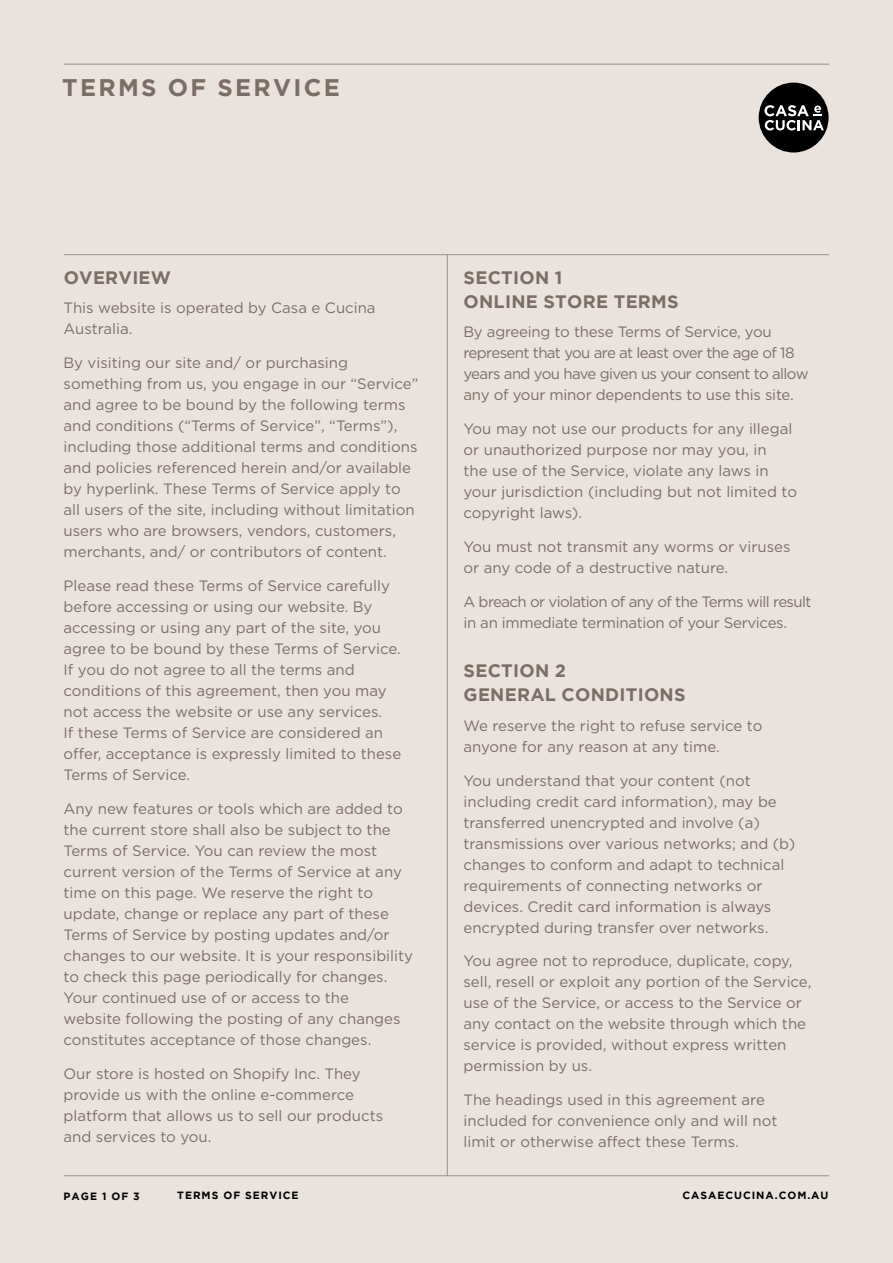
<style>
.page{position:relative;width:893px;height:1263px;background:#eae3dd}
.page>*{position:absolute;margin:0;border:0;box-sizing:border-box;transform-origin:0 0}
.t1{font:700 24px "Gotham";letter-spacing:.095em;color:#7c6e66}
.t2{font:700 18px/24px "Gotham";letter-spacing:.015em;color:#7c6e66}
.t3{font:15px/21px "Gotham";color:#7c6e66}
.t4{font:15px/21px "Gotham";letter-spacing:-.04em;color:#7c6e66}
.t5{font:700 10.5px "Gotham";letter-spacing:.095em;color:#000}
</style>
<div class="page">
<hr style="left:64px;top:64px;width:765px;height:1px;background:#9b8f87">
<hr style="left:64px;top:254px;width:765px;height:1px;background:#9b8f87">
<hr style="left:64px;top:1175px;width:765px;height:1px;background:#9b8f87">
<hr style="left:447px;top:254px;width:1px;height:922px;background:#9b8f87">
<div style="left:759px;top:83px;width:70px;height:69px;background:#000;border-radius:50%"></div>
<svg style="left:764px;top:105px;width:60px;height:25px"></svg>
<h1 class="t1" style="left:62px;top:74px;width:279px">TERMS OF SERVICE</h1>
<p class="t2" style="left:64px;top:265px;width:109px">OVERVIEW</p>
<p class="t3" style="left:64px;top:297px;width:314px">This website is operated by Casa e Cucina<br>Australia.</p>
<p class="t3" style="left:64px;top:352px;width:356px">By visiting our site and/ or purchasing something from us, you engage in our “Service” and agree to be bound by the following terms and conditions (“Terms of Service”, “Terms”), including those additional terms and conditions and policies referenced herein and/or available by hyperlink. These Terms of Service apply to all users of the site, including without limitation users who are browsers, vendors, customers, merchants, and/ or contributors of content.</p>
<p class="t3" style="left:64px;top:575px;width:339px">Please read these Terms of Service carefully before accessing or using our website. By accessing or using any part of the site, you agree to be bound by these Terms of Service.<br>If you do not agree to all the terms and conditions of this agreement, then you may not access the website or use any services.<br>If these Terms of Service are considered an offer, acceptance is expressly limited to these Terms of Service.</p>
<p class="t3" style="left:64px;top:798px;width:351px">Any new features or tools which are added to the current store shall also be subject to the Terms of Service. You can review the most current version of the Terms of Service at any time on this page. We reserve the right to update, change or replace any part of these Terms of Service by posting updates and/or changes to our website. It is your responsibility to check this page periodically for changes.<br>Your continued use of or access to the<br>website following the posting of any changes constitutes acceptance of those changes.</p>
<p class="t3" style="left:64px;top:1062px;width:321px">Our store is hosted on Shopify Inc. They provide us with the online e-commerce platform that allows us to sell our products and services to you.</p>
<p class="t2" style="left:464px;top:265px;width:217px">SECTION 1<br>ONLINE STORE TERMS</p>
<p class="t4" style="left:463px;top:321px;width:347px">By agreeing to these Terms of Service, you represent that you are at least over the age of 18 years and you have given us your consent to allow any of your minor dependents to use this site.</p>
<p class="t3" style="left:463px;top:418px;width:335px">You may not use our products for any illegal or unauthorized purpose nor may you, in<br>the use of the Service, violate any laws in your jurisdiction (including but not limited to copyright laws).</p>
<p class="t3" style="left:463px;top:536px;width:329px">You must not transmit any worms or viruses or any code of a destructive nature.</p>
<p class="t4" style="left:463px;top:591px;width:349px">A breach or violation of any of the Terms will result in an immediate termination of your Services.</p>
<p class="t2" style="left:464px;top:658px;width:223px">SECTION 2<br>GENERAL CONDITIONS</p>
<p class="t3" style="left:463px;top:715px;width:300px">We reserve the right to refuse service to anyone for any reason at any time.</p>
<p class="t3" style="left:463px;top:769px;width:333px">You understand that your content (not including credit card information), may be transferred unencrypted and involve (a) transmissions over various networks; and (b) changes to conform and adapt to technical requirements of connecting networks or devices. Credit card information is always encrypted during transfer over networks.</p>
<p class="t3" style="left:463px;top:950px;width:349px">You agree not to reproduce, duplicate, copy, sell, resell or exploit any portion of the Service, use of the Service, or access to the Service or any contact on the website through which the service is provided, without express written permission by us.</p>
<p class="t3" style="left:463px;top:1089px;width:315px">The headings used in this agreement are included for convenience only and will not limit or otherwise affect these Terms.</p>
<p class="t5" style="left:64px;top:1190px;width:77px">PAGE 1 OF 3</p>
<p class="t5" style="left:177px;top:1189px;width:123px">TERMS OF SERVICE</p>
<p class="t5" style="left:682px;top:1189px;width:148px">CASAECUCINA.COM.AU</p>
</div>
